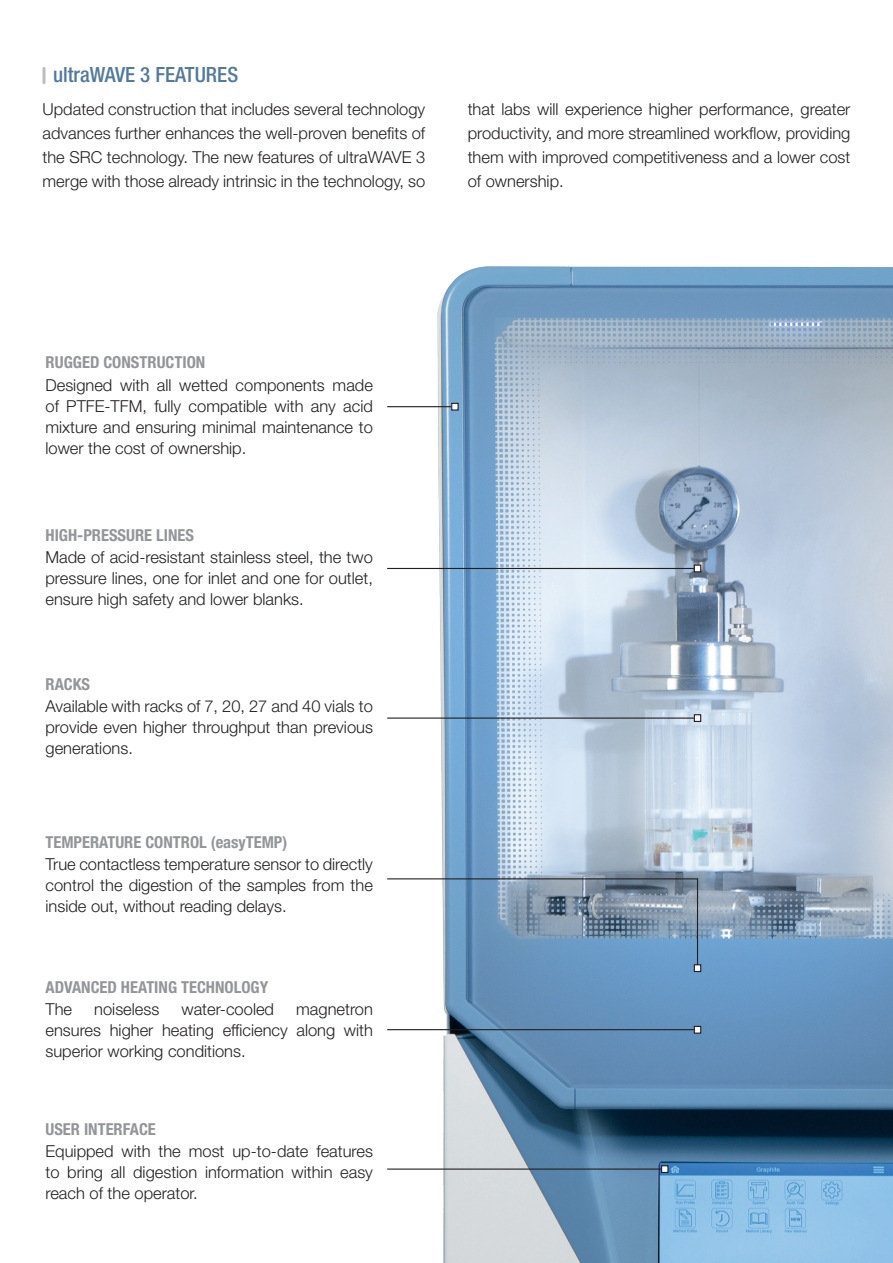
<style>
.page{position:relative;width:893px;height:1263px;background:#fff}
.page>*{position:absolute;margin:0;border:0;box-sizing:border-box;transform-origin:0 0}
.t1{font:500 condensed 21px "Helvetica Neue LT Std";color:#537a9b}
.t2{font:300 16.5px/21px "Helvetica Neue LT Std";color:#231f20;text-align:justify}
.t3{font:700 condensed 16.5px "Helvetica Neue LT Std";color:#939598}
</style>
<div class="page">
<img style="left:387px;top:266px;width:506px;height:997px">
<hr style="left:43px;top:67px;width:3px;height:17px;background:#bcbdc0">
<hr style="left:387px;top:406px;width:69px;height:1px;background:#231f20">
<div style="left:452px;top:403px;width:6px;height:7px;background:#fff"></div>
<div style="left:451px;top:403px;width:8px;height:8px;border:1px solid #231f20"></div>
<hr style="left:387px;top:568px;width:310px;height:1px;background:#231f20">
<div style="left:694px;top:565px;width:7px;height:7px;background:#fff"></div>
<div style="left:694px;top:564px;width:7px;height:8px;border:1px solid #231f20"></div>
<hr style="left:387px;top:717px;width:310px;height:2px;background:#231f20">
<div style="left:694px;top:715px;width:7px;height:6px;background:#fff"></div>
<div style="left:694px;top:714px;width:7px;height:8px;border:1px solid #231f20"></div>
<hr style="left:387px;top:1168px;width:274px;height:2px;background:#231f20">
<svg style="left:663px;top:1167px;width:3px;height:4px"></svg>
<div style="left:661px;top:1165px;width:7px;height:8px;border:1px solid #231f20"></div>
<hr style="left:387px;top:878px;width:310px;height:1px;background:#231f20">
<hr style="left:697px;top:878px;width:1px;height:88px;background:#231f20">
<div style="left:694px;top:965px;width:7px;height:6px;background:#fff"></div>
<div style="left:694px;top:964px;width:7px;height:8px;border:1px solid #231f20"></div>
<hr style="left:387px;top:1029px;width:310px;height:1px;background:#231f20">
<div style="left:694px;top:1026px;width:7px;height:7px;background:#fff"></div>
<div style="left:694px;top:1026px;width:7px;height:8px;border:1px solid #231f20"></div>
<p class="t1" style="left:53px;top:62px;width:187px">ultraWAVE 3 FEATURES</p>
<p class="t2" style="left:43px;top:97px;width:384px;line-height:24px">Updated construction that includes several technology advances further enhances the well-proven benefits of the SRC technology. The new features of ultraWAVE 3 merge with those already intrinsic in the technology, so</p>
<p class="t2" style="left:468px;top:97px;width:384px;line-height:24px">that labs will experience higher performance, greater productivity, and more streamlined workflow, providing them with improved competitiveness and a lower cost of ownership.</p>
<p class="t3" style="left:46px;top:352px;width:161px">RUGGED CONSTRUCTION</p>
<p class="t2" style="left:46px;top:374px;width:329px">Designed with all wetted components made of PTFE-TFM, fully compatible with any acid mixture and ensuring minimal maintenance to lower the cost of ownership.</p>
<p class="t3" style="left:46px;top:525px;width:150px">HIGH-PRESSURE LINES</p>
<p class="t2" style="left:46px;top:546px;width:329px">Made of acid-resistant stainless steel, the two pressure lines, one for inlet and one for outlet, ensure high safety and lower blanks.</p>
<p class="t3" style="left:46px;top:674px;width:46px">RACKS</p>
<p class="t2" style="left:46px;top:696px;width:329px">Available with racks of 7, 20, 27 and 40 vials to provide even higher throughput than previous generations.</p>
<p class="t3" style="left:46px;top:832px;width:243px">TEMPERATURE CONTROL (easyTEMP)</p>
<p class="t2" style="left:46px;top:853px;width:329px">True contactless temperature sensor to directly control the digestion of the samples from the inside out, without reading delays.</p>
<p class="t3" style="left:46px;top:977px;width:224px">ADVANCED HEATING TECHNOLOGY</p>
<p class="t2" style="left:46px;top:999px;width:28px">The</p>
<p class="t2" style="left:94px;top:999px;width:67px">noiseless</p>
<p class="t2" style="left:181px;top:999px;width:94px">water-cooled</p>
<p class="t2" style="left:46px;top:999px;width:329px;text-indent:251px">magnetron ensures higher heating efficiency along with superior working conditions.</p>
<p class="t3" style="left:46px;top:1119px;width:112px">USER INTERFACE</p>
<p class="t2" style="left:46px;top:1140px;width:329px">Equipped with the most up-to-date features to bring all digestion information within easy reach of the operator.</p>
</div>
